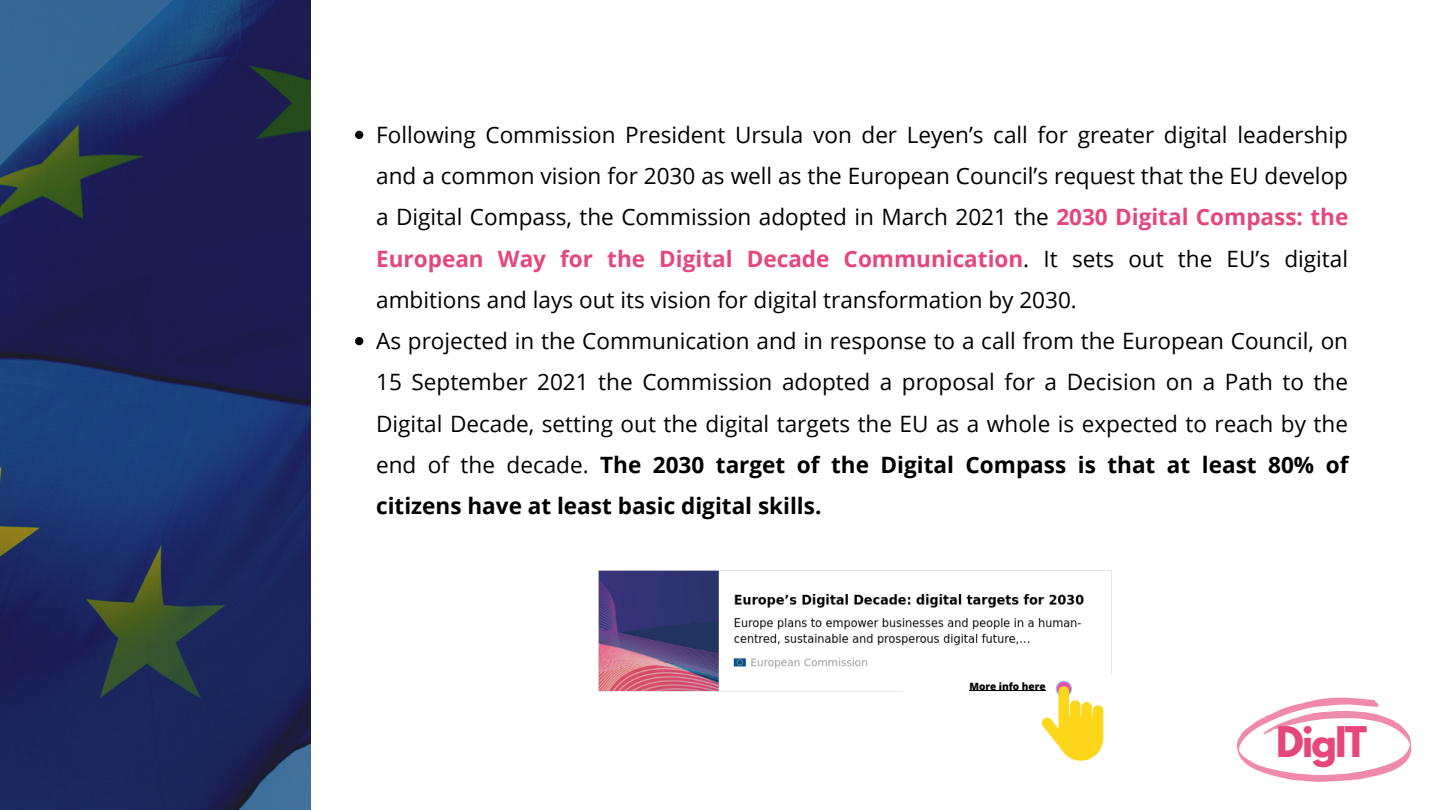
<style>
.page{position:relative;width:1440px;height:810px;background:#fff}
.page>*{position:absolute;margin:0;border:0;box-sizing:border-box;transform-origin:0 0}
.t1{font:700 37.5px "League Spartan";letter-spacing:-.05em;color:#e6477b}
.t2{font:22.5px/41.2px "Open Sans";color:#000}
.t3{font:800 10px "Open Sans";color:#000}
.s1{font-weight:700;color:#e6477b}
.s2{font-weight:700}
</style>
<div class="page">
<img style="left:0;top:0;width:310px;height:810px">
<svg style="left:1236px;top:698px;width:175px;height:84px"></svg>
<img style="left:598px;top:570px;width:514px;height:122px">
<svg style="left:355px;top:131px;width:8px;height:8px"></svg>
<svg style="left:355px;top:337px;width:8px;height:8px"></svg>
<div style="left:903px;top:675px;width:209px;height:22px;background:#fff"></div>
<hr style="left:969px;top:690px;width:77px;height:1px;background:#000">
<div style="left:1057px;top:681px;width:14px;height:15px;background:#f949b2;border-radius:50%"></div>
<div style="left:1056px;top:681px;width:16px;height:16px;border:1px solid #6ed7ef;border-radius:50%"></div>
<svg style="left:1041px;top:686px;width:62px;height:75px"></svg>
<p class="t2" style="left:376px;top:113px;width:974px">Following Commission President Ursula von der Leyen’s call for greater digital leadership and a common vision for 2030 as well as the European Council’s request that the EU develop a Digital Compass, the Commission adopted in March 2021 the <span class="s1">2030 Digital Compass: the European Way for the Digital Decade Communication</span>. It sets out the EU’s digital ambitions and lays out its vision for digital transformation by 2030.<br>As projected in the Communication and in response to a call from the European Council, on 15 September 2021 the Commission adopted a proposal for a Decision on a Path to the Digital Decade, setting out the digital targets the EU as a whole is expected to reach by the end of the decade. <span class="s2">The 2030 target of the Digital Compass is that at least 80% of citizens have at least basic digital skills.</span></p>
<p class="t3" style="left:969px;top:679px;width:78px">More info here</p>
<h1 class="t1" style="left:1276px;top:723px;width:92px">DigIT</h1>
</div>
